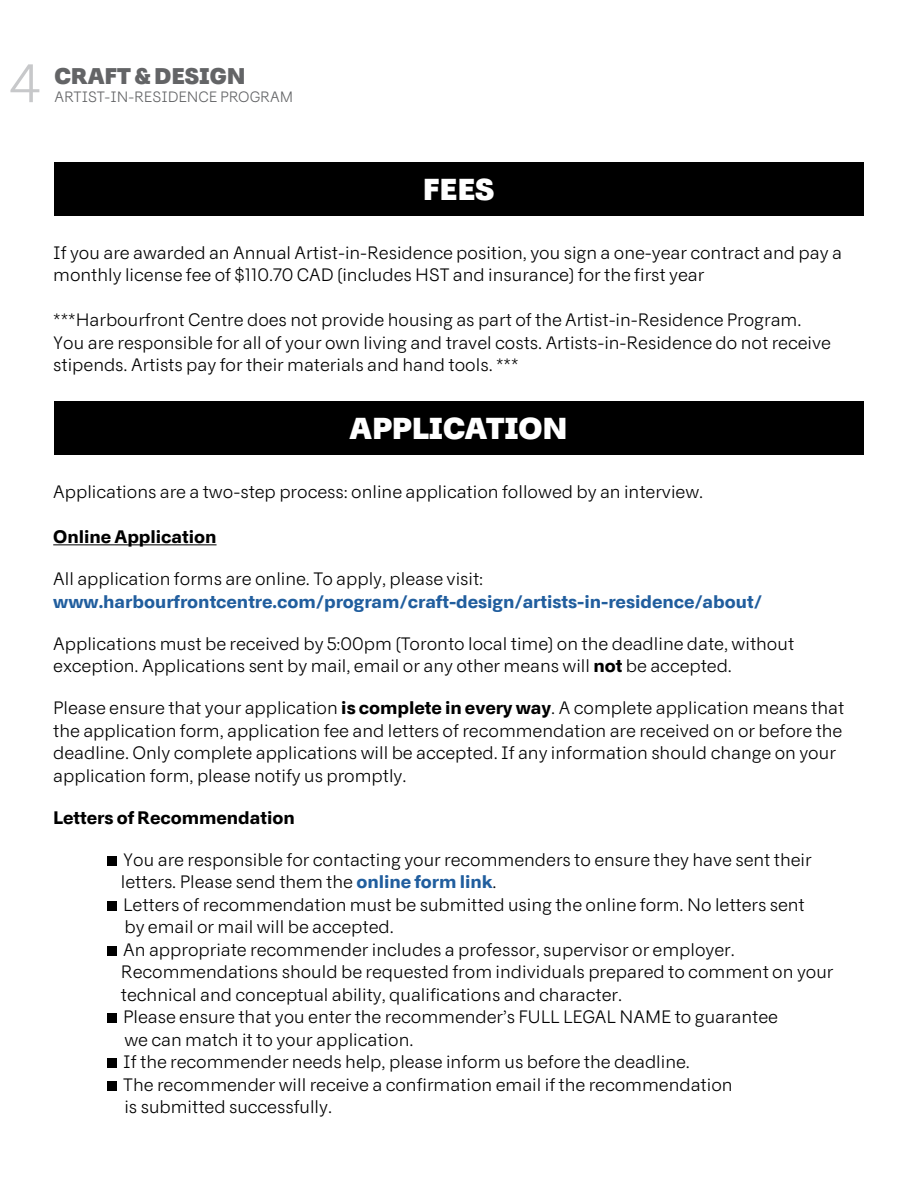
<style>
.page{position:relative;width:918px;height:1188px;background:#fff}
.page>*{position:absolute;margin:0;border:0;box-sizing:border-box;transform-origin:0 0}
.t1{font:300 54px "Harbourfront Text";color:#c7c8ca}
.t2{font:900 30px "Harbourfront Text";color:#fff}
.t3{font:900 22.5px "Harbourfront Text";color:#636466}
.t4{font:300 18px/22.5px "Harbourfront Text";color:#000}
.t5{font:700 18px "Harbourfront Text";color:#215e9e}
.t6{font:700 18px "Harbourfront Text";color:#000}
.t7{font:300 15px "Harbourfront Text";color:#636466}
.s1{font-weight:700}
.s2{font-weight:700;color:#215e9e}
</style>
<div class="page">
<hr style="left:53px;top:544px;width:164px;height:1px;background:#000">
<div style="left:107px;top:856px;width:10px;height:10px;background:#000"></div>
<div style="left:107px;top:901px;width:10px;height:10px;background:#000"></div>
<div style="left:107px;top:946px;width:10px;height:10px;background:#000"></div>
<div style="left:107px;top:1013px;width:10px;height:10px;background:#000"></div>
<div style="left:107px;top:1058px;width:10px;height:10px;background:#000"></div>
<div style="left:107px;top:1081px;width:10px;height:10px;background:#000"></div>
<div style="left:54px;top:162px;width:810px;height:54px;background:#000"></div>
<div style="left:54px;top:401px;width:810px;height:54px;background:#000"></div>
<h1 class="t1" style="left:9px;top:53px;width:32px">4</h1>
<p class="t3" style="left:54px;top:63px;width:193px">CRAFT &amp; DESIGN</p>
<p class="t7" style="left:54px;top:88px;width:240px">ARTIST-IN-RESIDENCE PROGRAM</p>
<h2 class="t2" style="left:423px;top:172px;width:73px">FEES</h2>
<p class="t4" style="left:53px;top:242px;width:790px">If you are awarded an Annual Artist-in-Residence position, you sign a one-year contract and pay a monthly license fee of $110.70 CAD (includes HST and insurance) for the first year</p>
<p class="t4" style="left:53px;top:309px;width:779px">***Harbourfront Centre does not provide housing as part of the Artist-in-Residence Program.<br>You are responsible for all of your own living and travel costs. Artists-in-Residence do not receive stipends. Artists pay for their materials and hand tools. ***</p>
<h2 class="t2" style="left:350px;top:411px;width:220px">APPLICATION</h2>
<p class="t4" style="left:53px;top:481px;width:652px">Applications are a two-step process: online application followed by an interview.</p>
<p class="t6" style="left:53px;top:526px;width:165px">Online Application</p>
<p class="t4" style="left:53px;top:568px;width:432px">All application forms are online. To apply, please visit:</p>
<p class="t5" style="left:53px;top:591px;width:710px">www.harbourfrontcentre.com/program/craft-design/artists-in-residence/about/</p>
<p class="t4" style="left:53px;top:632px;width:742px">Applications must be received by 5:00pm (Toronto local time) on the deadline date, without exception. Applications sent by mail, email or any other means will <span class="s1">not</span> be accepted.</p>
<p class="t4" style="left:53px;top:697px;width:793px">Please ensure that your application <span class="s1">is complete in every way</span>. A complete application means that the application form, application fee and letters of recommendation are received on or before the deadline. Only complete applications will be accepted. If any information should change on your application form, please notify us promptly.</p>
<p class="t6" style="left:53px;top:807px;width:243px">Letters of Recommendation</p>
<p class="t4" style="left:121px;top:848px;width:714px">You are responsible for contacting your recommenders to ensure they have sent their letters. Please send them the <span class="s2">online form link</span>.<br>Letters of recommendation must be submitted using the online form. No letters sent<br>by email or mail will be accepted.<br>An appropriate recommender includes a professor, supervisor or employer.<br>Recommendations should be requested from individuals prepared to comment on your technical and conceptual ability, qualifications and character.<br>Please ensure that you enter the recommender’s FULL LEGAL NAME to guarantee<br>we can match it to your application.<br>If the recommender needs help, please inform us before the deadline.<br>The recommender will receive a confirmation email if the recommendation<br>is submitted successfully.</p>
</div>
